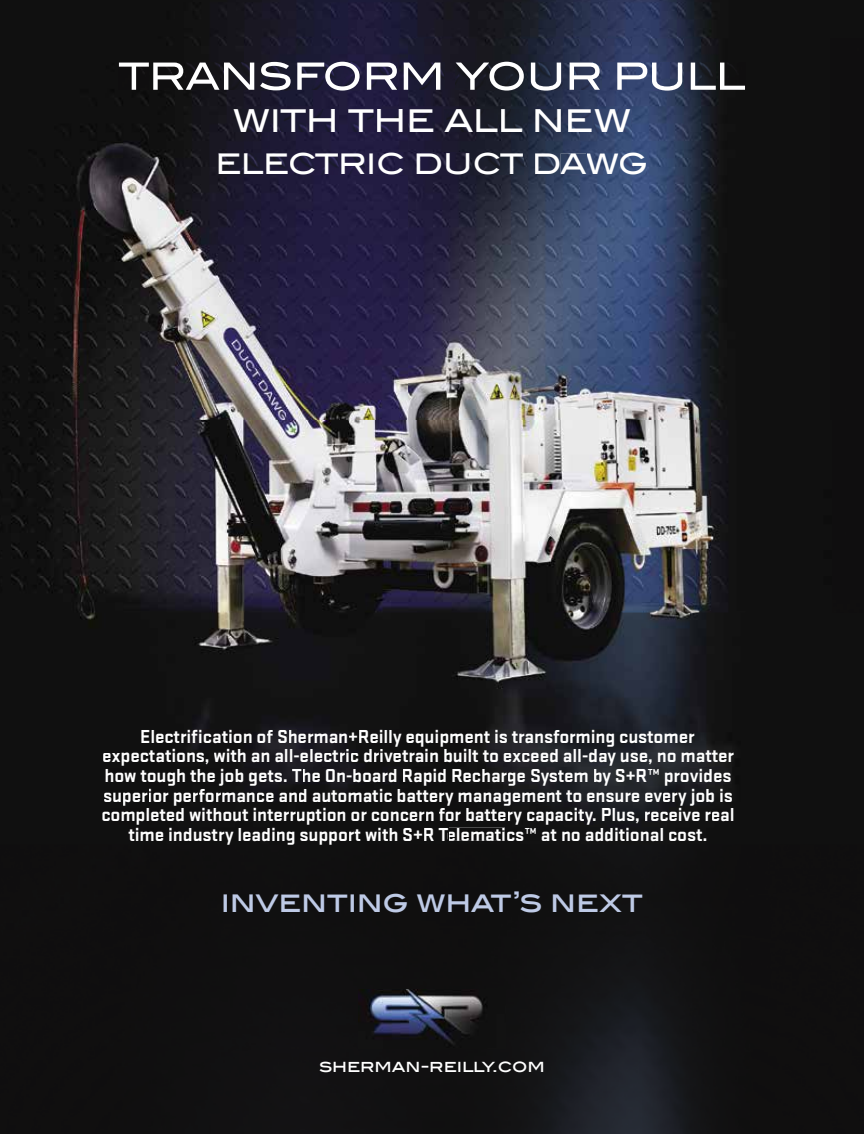
<style>
.page{position:relative;width:864px;height:1134px;background:#fff}
.page>*{position:absolute;margin:0;border:0;box-sizing:border-box;transform-origin:0 0}
.t1{font:500 31.65px "Blair ITC";letter-spacing:-.015em;color:#fff}
.t2{font:500 28.65px "Blair ITC";letter-spacing:-.01em;color:#becae6}
.t3{font:500 28.65px "Blair ITC";letter-spacing:-.025em;color:#fff}
.t4{font:700 19.5px/19.5px "Stratum 2";letter-spacing:-.005em;color:#fff;text-align:center}
.t5{font:500 16.5px "Blair ITC";letter-spacing:-.01em;color:#fff}
</style>
<div class="page">
<img style="left:0;top:0;width:864px;height:1134px">
<img style="left:358px;top:989px;width:148px;height:59px">
<svg style="left:142px;top:730px;width:44px;height:13px"></svg>
<img style="left:188px;top:730px;width:64px;height:13px">
<svg style="left:258px;top:730px;width:15px;height:13px"></svg>
<img style="left:273px;top:730px;width:14px;height:13px">
<svg style="left:289px;top:730px;width:8px;height:13px"></svg>
<img style="left:299px;top:733px;width:38px;height:10px">
<svg style="left:340px;top:730px;width:29px;height:13px"></svg>
<img style="left:371px;top:730px;width:31px;height:17px">
<img style="left:407px;top:733px;width:16px;height:14px">
<svg style="left:426px;top:734px;width:7px;height:9px"></svg>
<img style="left:436px;top:730px;width:47px;height:17px">
<svg style="left:484px;top:731px;width:6px;height:12px"></svg>
<img style="left:490px;top:730px;width:28px;height:13px">
<svg style="left:520px;top:733px;width:5px;height:10px"></svg>
<img style="left:526px;top:733px;width:26px;height:10px">
<svg style="left:554px;top:730px;width:21px;height:13px"></svg>
<img style="left:577px;top:730px;width:27px;height:13px">
<img style="left:607px;top:733px;width:7px;height:14px">
<img style="left:615px;top:734px;width:32px;height:9px">
<svg style="left:648px;top:731px;width:5px;height:12px"></svg>
<img style="left:655px;top:733px;width:39px;height:10px">
<img style="left:119px;top:63px;width:30px;height:27px">
<img style="left:153px;top:63px;width:31px;height:27px">
<img style="left:186px;top:63px;width:34px;height:27px">
<img style="left:224px;top:63px;width:30px;height:27px">
<img style="left:260px;top:62px;width:31px;height:28px">
<img style="left:297px;top:62px;width:28px;height:29px">
<img style="left:325px;top:62px;width:35px;height:29px">
<img style="left:367px;top:63px;width:30px;height:27px">
<img style="left:440px;top:63px;width:5px;height:27px">
<img style="left:404px;top:63px;width:36px;height:27px">
<img style="left:456px;top:62px;width:34px;height:29px">
<img style="left:490px;top:62px;width:34px;height:29px">
<img style="left:531px;top:63px;width:30px;height:28px">
<img style="left:570px;top:63px;width:30px;height:27px">
<img style="left:602px;top:63px;width:15px;height:28px">
<img style="left:617px;top:63px;width:65px;height:28px">
<img style="left:691px;top:63px;width:25px;height:27px">
<img style="left:720px;top:63px;width:25px;height:27px">
<img style="left:234px;top:109px;width:35px;height:23px">
<img style="left:273px;top:109px;width:4px;height:23px">
<img style="left:281px;top:109px;width:25px;height:23px">
<img style="left:310px;top:109px;width:29px;height:23px">
<img style="left:348px;top:109px;width:25px;height:23px">
<img style="left:377px;top:109px;width:26px;height:23px">
<img style="left:410px;top:109px;width:25px;height:23px">
<img style="left:444px;top:109px;width:29px;height:23px">
<img style="left:477px;top:109px;width:21px;height:23px">
<img style="left:501px;top:109px;width:22px;height:23px">
<img style="left:535px;top:109px;width:26px;height:23px">
<img style="left:568px;top:109px;width:24px;height:23px">
<img style="left:595px;top:109px;width:35px;height:23px">
<img style="left:219px;top:153px;width:44px;height:21px">
<img style="left:267px;top:153px;width:21px;height:21px">
<img style="left:290px;top:153px;width:48px;height:22px">
<img style="left:342px;top:153px;width:23px;height:21px">
<img style="left:370px;top:153px;width:99px;height:22px">
<img style="left:475px;top:153px;width:48px;height:22px">
<img style="left:535px;top:153px;width:24px;height:21px">
<img style="left:561px;top:153px;width:57px;height:21px">
<svg style="left:586px;top:153px;width:1px;height:21px"></svg>
<img style="left:620px;top:153px;width:26px;height:22px">
<svg style="left:103px;top:753px;width:17px;height:9px"></svg>
<img style="left:122px;top:753px;width:17px;height:13px">
<img style="left:141px;top:751px;width:14px;height:11px">
<img style="left:157px;top:749px;width:28px;height:14px">
<img style="left:214px;top:749px;width:45px;height:14px">
<svg style="left:262px;top:753px;width:8px;height:9px"></svg>
<img style="left:276px;top:749px;width:46px;height:14px">
<svg style="left:324px;top:749px;width:34px;height:13px"></svg>
<img style="left:359px;top:749px;width:13px;height:14px">
<svg style="left:374px;top:749px;width:41px;height:13px"></svg>
<img style="left:416px;top:749px;width:55px;height:14px">
<svg style="left:473px;top:751px;width:16px;height:11px"></svg>
<img style="left:490px;top:753px;width:21px;height:9px">
<svg style="left:513px;top:753px;width:17px;height:9px"></svg>
<img style="left:531px;top:749px;width:66px;height:14px">
<svg style="left:599px;top:753px;width:8px;height:10px"></svg>
<img style="left:608px;top:753px;width:96px;height:13px">
<svg style="left:706px;top:751px;width:12px;height:11px"></svg>
<img style="left:719px;top:753px;width:15px;height:9px">
<img style="left:106px;top:769px;width:30px;height:13px">
<svg style="left:141px;top:770px;width:5px;height:12px"></svg>
<img style="left:148px;top:773px;width:27px;height:13px">
<svg style="left:178px;top:753px;width:31px;height:29px"></svg>
<img style="left:208px;top:769px;width:59px;height:17px">
<svg style="left:268px;top:769px;width:52px;height:13px"></svg>
<img style="left:321px;top:769px;width:24px;height:13px">
<img style="left:347px;top:769px;width:33px;height:13px">
<svg style="left:383px;top:769px;width:30px;height:13px"></svg>
<img style="left:414px;top:769px;width:33px;height:17px">
<svg style="left:453px;top:769px;width:27px;height:13px"></svg>
<img style="left:482px;top:769px;width:18px;height:13px">
<svg style="left:502px;top:773px;width:14px;height:13px"></svg>
<img style="left:518px;top:769px;width:22px;height:13px">
<img style="left:572px;top:773px;width:17px;height:9px">
<svg style="left:594px;top:769px;width:8px;height:13px"></svg>
<img style="left:603px;top:769px;width:32px;height:17px">
<svg style="left:637px;top:769px;width:9px;height:13px"></svg>
<img style="left:648px;top:769px;width:25px;height:17px">
<svg style="left:675px;top:773px;width:5px;height:9px"></svg>
<img style="left:681px;top:769px;width:50px;height:13px">
<svg style="left:104px;top:792px;width:17px;height:10px"></svg>
<img style="left:123px;top:792px;width:17px;height:13px">
<svg style="left:143px;top:792px;width:5px;height:10px"></svg>
<img style="left:149px;top:788px;width:20px;height:14px">
<img style="left:174px;top:792px;width:17px;height:13px">
<svg style="left:193px;top:789px;width:28px;height:13px"></svg>
<img style="left:222px;top:792px;width:33px;height:10px">
<svg style="left:257px;top:792px;width:16px;height:10px"></svg>
<svg style="left:280px;top:792px;width:17px;height:10px"></svg>
<img style="left:299px;top:789px;width:21px;height:13px">
<svg style="left:323px;top:790px;width:14px;height:12px"></svg>
<img style="left:339px;top:788px;width:43px;height:14px">
<svg style="left:385px;top:792px;width:7px;height:10px"></svg>
<img style="left:393px;top:789px;width:22px;height:13px">
<svg style="left:416px;top:790px;width:29px;height:12px"></svg>
<div style="left:445px;top:790px;width:117px;height:15px;background:#141415"></div>
<svg style="left:541px;top:770px;width:31px;height:32px"></svg>
<img style="left:574px;top:792px;width:49px;height:10px">
<svg style="left:626px;top:792px;width:52px;height:10px"></svg>
<img style="left:679px;top:788px;width:35px;height:17px">
<img style="left:720px;top:788px;width:12px;height:14px">
<svg style="left:103px;top:812px;width:7px;height:9px"></svg>
<img style="left:112px;top:808px;width:47px;height:17px">
<svg style="left:160px;top:809px;width:6px;height:12px"></svg>
<img style="left:167px;top:808px;width:17px;height:13px">
<img style="left:190px;top:808px;width:22px;height:13px">
<svg style="left:214px;top:808px;width:27px;height:13px"></svg>
<img style="left:242px;top:808px;width:14px;height:13px">
<svg style="left:259px;top:809px;width:14px;height:12px"></svg>
<img style="left:275px;top:812px;width:14px;height:9px">
<svg style="left:291px;top:812px;width:5px;height:9px"></svg>
<img style="left:297px;top:812px;width:18px;height:13px">
<svg style="left:316px;top:808px;width:63px;height:13px"></svg>
<img style="left:381px;top:812px;width:18px;height:9px">
<svg style="left:401px;top:812px;width:7px;height:9px"></svg>
<img style="left:410px;top:812px;width:15px;height:9px">
<svg style="left:426px;top:808px;width:19px;height:13px"></svg>
<img style="left:446px;top:808px;width:37px;height:13px">
<svg style="left:485px;top:809px;width:49px;height:16px"></svg>
<img style="left:536px;top:808px;width:41px;height:17px">
<svg style="left:578px;top:809px;width:15px;height:16px"></svg>
<img style="left:593px;top:808px;width:47px;height:16px">
<svg style="left:645px;top:808px;width:66px;height:13px"></svg>
<img style="left:712px;top:808px;width:21px;height:13px">
<img style="left:129px;top:827px;width:34px;height:14px">
<img style="left:169px;top:827px;width:42px;height:14px">
<svg style="left:212px;top:829px;width:21px;height:15px"></svg>
<img style="left:239px;top:827px;width:36px;height:14px">
<svg style="left:277px;top:831px;width:17px;height:13px"></svg>
<svg style="left:300px;top:831px;width:17px;height:10px"></svg>
<img style="left:320px;top:831px;width:27px;height:13px">
<svg style="left:349px;top:829px;width:12px;height:12px"></svg>
<img style="left:366px;top:827px;width:15px;height:14px">
<svg style="left:382px;top:828px;width:15px;height:13px"></svg>
<img style="left:404px;top:828px;width:18px;height:13px">
<img style="left:448px;top:827px;width:57px;height:14px">
<svg style="left:424px;top:828px;width:25px;height:13px"></svg>
<svg style="left:507px;top:831px;width:7px;height:10px"></svg>
<img style="left:516px;top:828px;width:33px;height:13px">
<svg style="left:551px;top:829px;width:6px;height:12px"></svg>
<img style="left:557px;top:827px;width:61px;height:14px">
<svg style="left:619px;top:829px;width:6px;height:12px"></svg>
<img style="left:627px;top:827px;width:37px;height:14px">
<svg style="left:669px;top:831px;width:8px;height:10px"></svg>
<img style="left:678px;top:829px;width:24px;height:12px">
<h1 class="t1" style="left:233px;top:101px;width:399px">WITH THE ALL NEW</h1>
<h2 class="t3" style="left:215px;top:146px;width:435px">ELECTRIC DUCT DAWG</h2>
<p class="t4" style="left:140px;top:726px;width:556px">Electrification of Sherman+Reilly equipment is transforming customer</p>
<p class="t4" style="left:101px;top:745px;width:635px">expectations, with an all-electric drivetrain built to exceed all-day use, no matter how tough the job gets. The On-board Rapid Recharge System by S+R™ provides superior performance and automatic battery management to ensure every job is completed without interruption or concern for battery capacity. Plus, receive real time industry leading support with S+R Telematics™ at no additional cost.</p>
<h2 class="t2" style="left:221px;top:884px;width:424px">inventing what’s next</h2>
<p class="t5" style="left:319px;top:1057px;width:227px">sherman-reilly.com</p>
</div>
